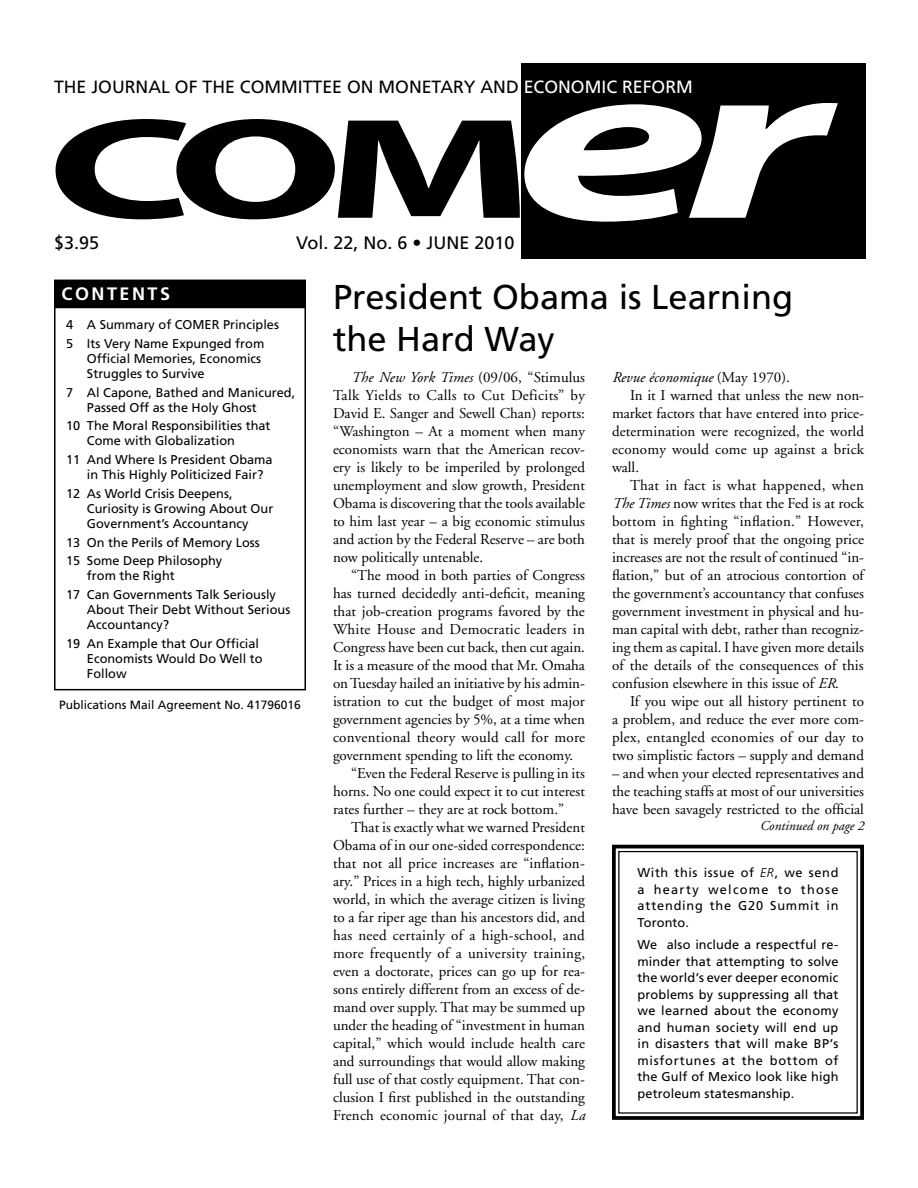
<style>
.page{position:relative;width:918px;height:1188px;background:#fff}
.page>*{position:absolute;margin:0;border:0;box-sizing:border-box;transform-origin:0 0}
.t1{font:34.5px/42px "Frutiger";color:#000}
.t2{font:18px "Frutiger";color:#000}
.t3{font:700 18px "Frutiger";letter-spacing:.14em;color:#fff}
.t4{font:17.7px "Frutiger";color:#000}
.t5{font:15px/18px "Adobe Garamond";color:#000;text-align:justify}
.t6{font:15px "Adobe Garamond";letter-spacing:.02em;color:#000}
.t7{font:italic 15px "Adobe Garamond";color:#000}
.t8{font:italic 13.5px "Adobe Garamond";color:#000}
.t9{font:12.75px/16.5px "Frutiger";color:#000}
.t10{font:12px "Frutiger";color:#000}
.s1{color:#fff}
.s2{font-style:italic}
.s3{font-style:normal}
.s4{font-weight:300;font-style:italic}
</style>
<div class="page">
<div style="left:55px;top:280px;width:250px;height:28px;background:#000"></div>
<div style="left:54px;top:280px;width:252px;height:410px;border:2px solid #000"></div>
<div style="left:522px;top:64px;width:344px;height:195px;background:#000"></div>
<svg style="left:56px;top:119px;width:130px;height:100px"></svg>
<div style="left:176px;top:119px;width:159px;height:100px;background:#000;border-radius:50%"></div>
<svg style="left:338px;top:103px;width:500px;height:119px"></svg>
<div style="left:216px;top:136px;width:79px;height:66px;background:#fff;border-radius:50%"></div>
<svg style="left:612px;top:844px;width:252px;height:276px"></svg>
<p class="t4" style="left:54px;top:76px;width:640px">THE JOU RNAL OF THE COMMITTEE ON MONETARY AN D <span class="s1">ECONOMIC REFORM</span></p>
<p class="t2" style="left:54px;top:232px;width:47px">$3.95</p>
<p class="t2" style="left:296px;top:232px;width:220px">Vol. 22, No. 6 • June 2010</p>
<p class="t3" style="left:62px;top:283px;width:110px">CONTENTS</p>
<p class="t9" style="left:66px;top:315px;width:214px;line-height:18.8px">4 A Summary of COMER Principles<br>5 Its Very Name Expunged from</p>
<p class="t9" style="left:87px;top:351px;width:176px;line-height:15px">Official Memories, Economics<br>Struggles to Survive</p>
<p class="t9" style="left:87px;top:385px;width:210px;line-height:15px;text-indent:-21px">7 Al Capone, Bathed and Manicured,<br>Passed Off as the Holy Ghost</p>
<p class="t9" style="left:87px;top:418px;width:185px;line-height:15px;text-indent:-21px">10 The Moral Responsibilities that<br>Come with Globalization</p>
<p class="t9" style="left:87px;top:452px;width:187px;line-height:15px;text-indent:-21px">11 And Where Is President Obama in This Highly Politicized Fair?</p>
<p class="t9" style="left:87px;top:486px;width:188px;line-height:15px;text-indent:-21px">12 As World Crisis Deepens,<br>Curiosity is Growing About Our<br>Government’s Accountancy</p>
<p class="t9" style="left:66px;top:533px;width:195px;line-height:18.8px">13 On the Perils of Memory Loss<br>15 Some Deep Philosophy</p>
<p class="t9" style="left:66px;top:566px;width:211px;line-height:18.8px;text-indent:21px">from the Right<br>17 Can Governments Talk Seriously</p>
<p class="t9" style="left:87px;top:602px;width:205px;line-height:15px">About Their Debt Without Serious<br>Accountancy?</p>
<p class="t9" style="left:87px;top:636px;width:177px;line-height:15px;text-indent:-21px">19 An Example that Our Official<br>Economists Would Do Well to<br>Follow</p>
<p class="t10" style="left:59px;top:698px;width:243px">Publications Mail Agreement No. 41796016</p>
<h1 class="t1" style="left:333px;top:276px;width:462px">President Obama is Learning the Hard Way</h1>
<p class="t5" style="left:333px;top:368px;width:254px;text-indent:18px"><span class="s2">The New York Times</span> (09/06, “Stimulus Talk Yields to Calls to Cut Deficits” by David E. Sanger and Sewell Chan) reports: “Washington – At a moment when many economists warn that the American recov&shy;ery is likely to be imperiled by prolonged unemployment and slow growth, President Obama is discovering that the tools available to him last year – a big economic stimulus and action by the Federal Reserve – are both now politically untenable.</p>
<p class="t5" style="left:351px;top:566px;width:235px">“The mood in both parties of Congress</p>
<p class="t5" style="left:333px;top:584px;width:253px">has turned decidedly anti-deficit, meaning</p>
<p class="t5" style="left:333px;top:602px;width:253px">that job-creation programs favored by the</p>
<p class="t5" style="left:333px;top:620px;width:253px">White House and Democratic leaders in</p>
<p class="t5" style="left:333px;top:638px;width:253px">Congress have been cut back, then cut again.</p>
<p class="t5" style="left:333px;top:656px;width:254px">It is a measure of the mood that Mr. Omaha</p>
<p class="t5" style="left:333px;top:674px;width:253px">on Tuesday hailed an initiative by his admin-</p>
<p class="t5" style="left:333px;top:692px;width:253px">istration to cut the budget of most major</p>
<p class="t5" style="left:333px;top:710px;width:254px">government agencies by 5%, at a time when</p>
<p class="t5" style="left:333px;top:728px;width:254px">conventional theory would call for more</p>
<p class="t5" style="left:333px;top:746px;width:242px">government spending to lift the economy.</p>
<p class="t5" style="left:351px;top:764px;width:235px">“Even the Federal Reserve is pulling in its</p>
<p class="t5" style="left:333px;top:782px;width:253px">horns. No one could expect it to cut interest</p>
<p class="t5" style="left:333px;top:800px;width:233px">rates further – they are at rock bottom.”</p>
<p class="t5" style="left:351px;top:818px;width:235px">That is exactly what we warned President</p>
<p class="t5" style="left:333px;top:836px;width:254px">Obama of in our one-sided correspondence:</p>
<p class="t5" style="left:333px;top:854px;width:253px">that not all price increases are “inflation-</p>
<p class="t5" style="left:333px;top:872px;width:253px">ary.” Prices in a high tech, highly urbanized</p>
<p class="t5" style="left:333px;top:890px;width:253px">world, in which the average citizen is living</p>
<p class="t5" style="left:333px;top:908px;width:254px">to a far riper age than his ancestors did, and</p>
<p class="t6" style="left:333px;top:927px;width:253px">has need certainly of a high-school, and</p>
<p class="t6" style="left:333px;top:945px;width:254px">more frequently of a university training,</p>
<p class="t5" style="left:333px;top:962px;width:253px">even a doctorate, prices can go up for rea-</p>
<p class="t5" style="left:333px;top:980px;width:253px">sons entirely different from an excess of de-</p>
<p class="t5" style="left:333px;top:998px;width:254px">mand over supply. That may be summed up</p>
<p class="t5" style="left:333px;top:1016px;width:253px">under the heading of “investment in human</p>
<p class="t5" style="left:333px;top:1034px;width:254px">capital,” which would include health care</p>
<p class="t5" style="left:333px;top:1052px;width:253px">and surroundings that would allow making</p>
<p class="t5" style="left:333px;top:1070px;width:253px">full use of that costly equipment. That con-</p>
<p class="t5" style="left:333px;top:1088px;width:253px">clusion I first published in the outstanding</p>
<p class="t5" style="left:333px;top:1106px;width:253px">French economic journal of that day, <span class="s2">La</span></p>
<p class="t7" style="left:612px;top:369px;width:180px">Revue économique <span class="s3">(May 1970).</span></p>
<p class="t5" style="left:630px;top:386px;width:236px">In it I warned that unless the new non-</p>
<p class="t5" style="left:612px;top:404px;width:253px">market factors that have entered into price-</p>
<p class="t5" style="left:612px;top:422px;width:253px">determination were recognized, the world</p>
<p class="t5" style="left:612px;top:440px;width:254px">economy would come up against a brick</p>
<p class="t5" style="left:612px;top:458px;width:29px">wall.</p>
<p class="t6" style="left:630px;top:477px;width:236px">That in fact is what happened, when</p>
<p class="t5" style="left:612px;top:494px;width:253px"><span class="s2">The Times</span> now writes that the Fed is at rock</p>
<p class="t5" style="left:612px;top:512px;width:253px">bottom in fighting “inflation.” However,</p>
<p class="t5" style="left:612px;top:530px;width:253px">that is merely proof that the ongoing price</p>
<p class="t5" style="left:612px;top:548px;width:254px">increases are not the result of continued “in-</p>
<p class="t5" style="left:612px;top:566px;width:254px">flation,” but of an atrocious contortion of</p>
<p class="t5" style="left:612px;top:584px;width:254px">the government’s accountancy that confuses</p>
<p class="t5" style="left:612px;top:602px;width:253px">government investment in physical and hu-</p>
<p class="t5" style="left:612px;top:620px;width:253px">man capital with debt, rather than recogniz-</p>
<p class="t5" style="left:612px;top:638px;width:254px">ing them as capital. I have given more details</p>
<p class="t5" style="left:612px;top:656px;width:253px">of the details of the consequences of this</p>
<p class="t5" style="left:612px;top:674px;width:228px">confusion elsewhere in this issue of <span class="s2">ER</span>.</p>
<p class="t5" style="left:630px;top:692px;width:236px">If you wipe out all history pertinent to</p>
<p class="t5" style="left:612px;top:710px;width:253px">a problem, and reduce the ever more com-</p>
<p class="t5" style="left:612px;top:728px;width:253px">plex, entangled economies of our day to</p>
<p class="t5" style="left:612px;top:746px;width:253px">two simplistic factors – supply and demand</p>
<p class="t5" style="left:612px;top:764px;width:254px">– and when your elected representatives and the teaching staffs at most of our universities have been savagely restricted to the official</p>
<p class="t8" style="left:760px;top:819px;width:106px">Continued on page 2</p>
<p class="t9" style="left:638px;top:864px;width:203px;text-align:justify">With this issue of <span class="s4">ER</span>, we send a hearty welcome to those attending the G20 Summit in Toronto.</p>
<p class="t9" style="left:638px;top:936px;width:203px;text-align:justify">We also include a respectful re&shy;minder that attempting to solve the world’s ever deeper economic problems by suppressing all that we learned about the economy and human society will end up in disasters that will make BP’s misfortunes at the bottom of the Gulf of Mexico look like high petroleum statesmanship.</p>
</div>
